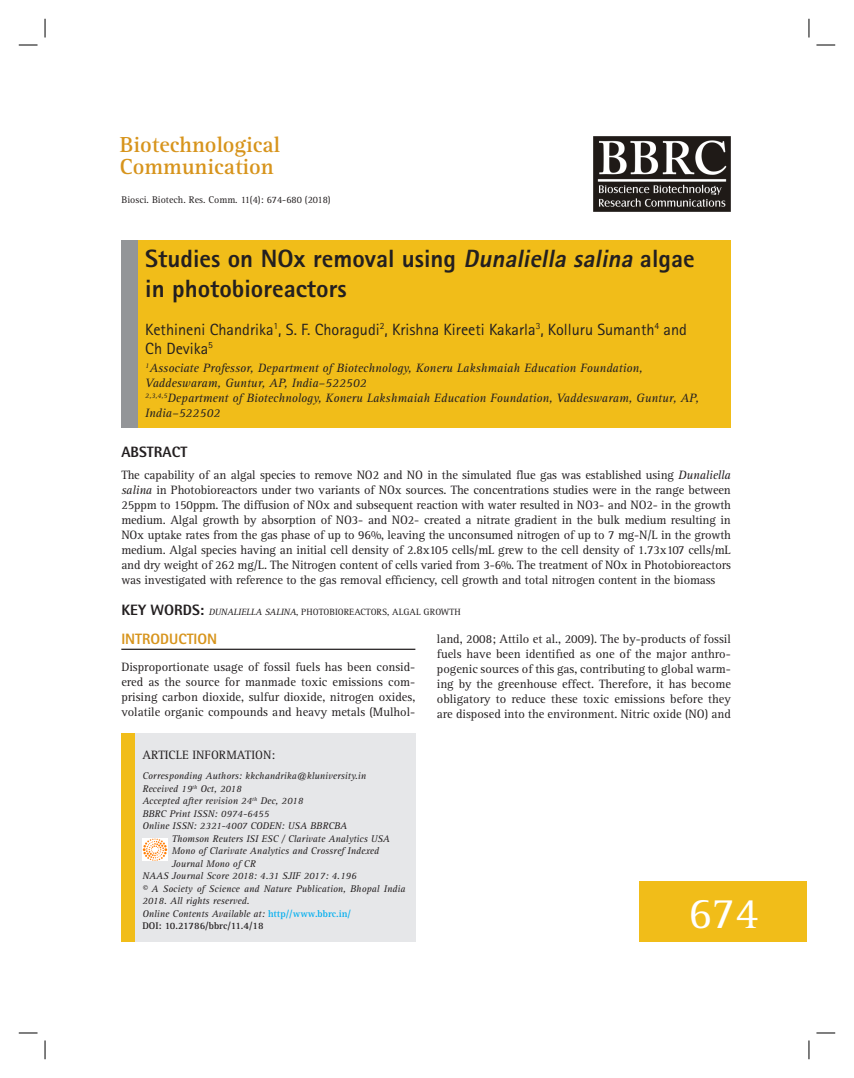
<style>
.page{position:relative;width:854px;height:1078px;background:#fff}
.page>*{position:absolute;margin:0;border:0;box-sizing:border-box;transform-origin:0 0}
.t1{font:45px "Rotis Serif Std";color:#fff}
.t2{font:800 25px/30px "Rotis Sans Serif Std";color:#231f20}
.t3{font:700 22.5px/22.5px "Rotis Serif Std";color:#d7941c}
.t4{font:16.25px/18.8px "Rotis Sans Serif Std";color:#231f20}
.t5{font:800 15px "Rotis Sans Serif Std";color:#d7941c}
.t6{font:800 15px "Rotis Semi Sans Std";color:#231f20}
.t7{font:12.5px/15px "Rotis Serif Std";color:#231f20;text-align:justify}
.t8{font:italic 12.5px/15px "Rotis Serif Std";color:#231f20}
.t9{font:italic 10px/12.5px "Rotis Serif Std";color:#231f20}
.t10{font:10px "Rotis Serif Std";color:#231f20}
.t11{font:700 10px "Rotis Serif Std";color:#231f20}
.t12{font:9.38px "Rotis Serif Std";color:#231f20}
.s1{font-style:italic}
.s2{font-family:"Rotis Semi Sans Std";font-weight:800;font-size:15px}
.s3{font-weight:700;font-style:normal;color:#00aeef}
</style>
<div class="page">
<div style="left:130px;top:240px;width:600px;height:188px;background:#f1bd19"></div>
<div style="left:121px;top:240px;width:17px;height:188px;background:#939598"></div>
<div style="left:639px;top:882px;width:168px;height:60px;background:#f1bd19"></div>
<img style="left:593px;top:137px;width:137px;height:75px">
<hr style="left:121px;top:649px;width:294px;height:1px;background:#231f20">
<div style="left:135px;top:733px;width:280px;height:209px;background:#e6e7e9"></div>
<div style="left:121px;top:733px;width:14px;height:209px;background:#f1bd19"></div>
<img style="left:142px;top:838px;width:26px;height:23px">
<svg style="left:19px;top:44px;width:19px;height:2px"></svg>
<svg style="left:816px;top:44px;width:19px;height:2px"></svg>
<svg style="left:19px;top:1032px;width:19px;height:2px"></svg>
<svg style="left:816px;top:1032px;width:19px;height:2px"></svg>
<svg style="left:44px;top:19px;width:2px;height:19px"></svg>
<svg style="left:44px;top:1040px;width:2px;height:19px"></svg>
<svg style="left:808px;top:19px;width:1px;height:19px"></svg>
<svg style="left:808px;top:1040px;width:1px;height:19px"></svg>
<h3 class="t3" style="left:120px;top:135px;width:162px">Biotechnological<br>Communication</h3>
<p class="t10" style="left:122px;top:196px;width:210px">Biosci. Biotech. Res. Comm. 11(4): 674-680 (2018)</p>
<h2 class="t2" style="left:145px;top:247px;width:550px">Studies on NOx removal using <span class="s1">Dunaliella salina</span> algae in photobioreactors</h2>
<h3 class="t4" style="left:145px;top:322px;width:543px">Kethineni Chandrika<sup>1</sup>, S. F. Choragudi<sup>2</sup>, Krishna Kireeti Kakarla<sup>3</sup>, Kolluru Sumanth<sup>4</sup> and<br>Ch Devika<sup>5</sup></h3>
<p class="t8" style="left:145px;top:362px;width:555px"><sup>1</sup>Associate Professor, Department of Biotechnology, Koneru Lakshmaiah Education Foundation, Vaddeswaram, Guntur, AP, India–522502<br><sup>2,3,4,5</sup>Department of Biotechnology, Koneru Lakshmaiah Education Foundation, Vaddeswaram, Guntur, AP, India–522502</p>
<p class="t6" style="left:121px;top:446px;width:67px">ABSTRACT</p>
<p class="t7" style="left:121px;top:468px;width:611px">The capability of an algal species to remove NO2 and NO in the simulated flue gas was established using <span class="s1">Dunaliella salina</span> in Photobioreactors under two variants of NOx sources. The concentrations studies were in the range between 25ppm to 150ppm. The diffusion of NOx and subsequent reaction with water resulted in NO3- and NO2- in the growth medium. Algal growth by absorption of NO3- and NO2- created a nitrate gradient in the bulk medium resulting in NOx uptake rates from the gas phase of up to 96%, leaving the unconsumed nitrogen of up to 7 mg-N/L in the growth medium. Algal species having an initial cell density of 2.8x105 cells/mL grew to the cell density of 1.73x107 cells/mL and dry weight of 262 mg/L. The Nitrogen content of cells varied from 3-6%. The treatment of NOx in Photobioreactors was investigated with reference to the gas removal efficiency, cell growth and total nitrogen content in the biomass</p>
<p class="t12" style="left:121px;top:608px;width:341px"><span class="s2">KEY WORDS:</span> <span class="s1">DUNALIELLA SALINA</span>, PHOTOBIOREACTORS, ALGAL GROWTH</p>
<p class="t5" style="left:121px;top:634px;width:97px">INTRODUCTION</p>
<p class="t7" style="left:121px;top:660px;width:295px">Disproportionate usage of fossil fuels has been consid&shy;ered as the source for manmade toxic emissions com&shy;prising carbon dioxide, sulfur dioxide, nitrogen oxides, volatile organic compounds and heavy metals (Mulhol-</p>
<p class="t7" style="left:142px;top:749px;width:134px">ARTICLE INFORMATION:</p>
<p class="t9" style="left:142px;top:771px;width:225px">Corresponding Authors: kkchandrika@kluniversity.in Received 19<sup>th</sup> Oct, 2018<br>Accepted after revision 24<sup>th</sup> Dec, 2018<br>BBRC Print ISSN: 0974-6455<br>Online ISSN: 2321-4007 CODEN: USA BBRCBA</p>
<p class="t9" style="left:172px;top:833px;width:220px">Thomson Reuters ISI ESC / Clarivate Analytics USA</p>
<p class="t9" style="left:172px;top:846px;width:209px">Mono of Clarivate Analytics and Crossref Indexed</p>
<p class="t9" style="left:172px;top:858px;width:85px">Journal Mono of CR</p>
<p class="t9" style="left:142px;top:871px;width:216px">NAAS Journal Score 2018: 4.31 SJIF 2017: 4.196</p>
<p class="t9" style="left:142px;top:883px;width:264px">© A Society of Science and Nature Publication, Bhopal India</p>
<p class="t9" style="left:142px;top:896px;width:109px">2018. All rights reserved.</p>
<p class="t9" style="left:142px;top:908px;width:210px">Online Contents Available at: <span class="s3">http//www.bbrc.in/</span></p>
<p class="t11" style="left:142px;top:922px;width:123px">DOI: 10.21786/bbrc/11.4/18</p>
<p class="t7" style="left:437px;top:632px;width:295px">land, 2008; Attilo et al., 2009). The by-products of fossil fuels have been identified as one of the major anthro&shy;pogenic sources of this gas, contributing to global warm&shy;ing by the greenhouse effect. Therefore, it has become obligatory to reduce these toxic emissions before they are disposed into the environment. Nitric oxide (NO) and</p>
<h1 class="t1" style="left:688px;top:895px;width:72px">674</h1>
</div>
